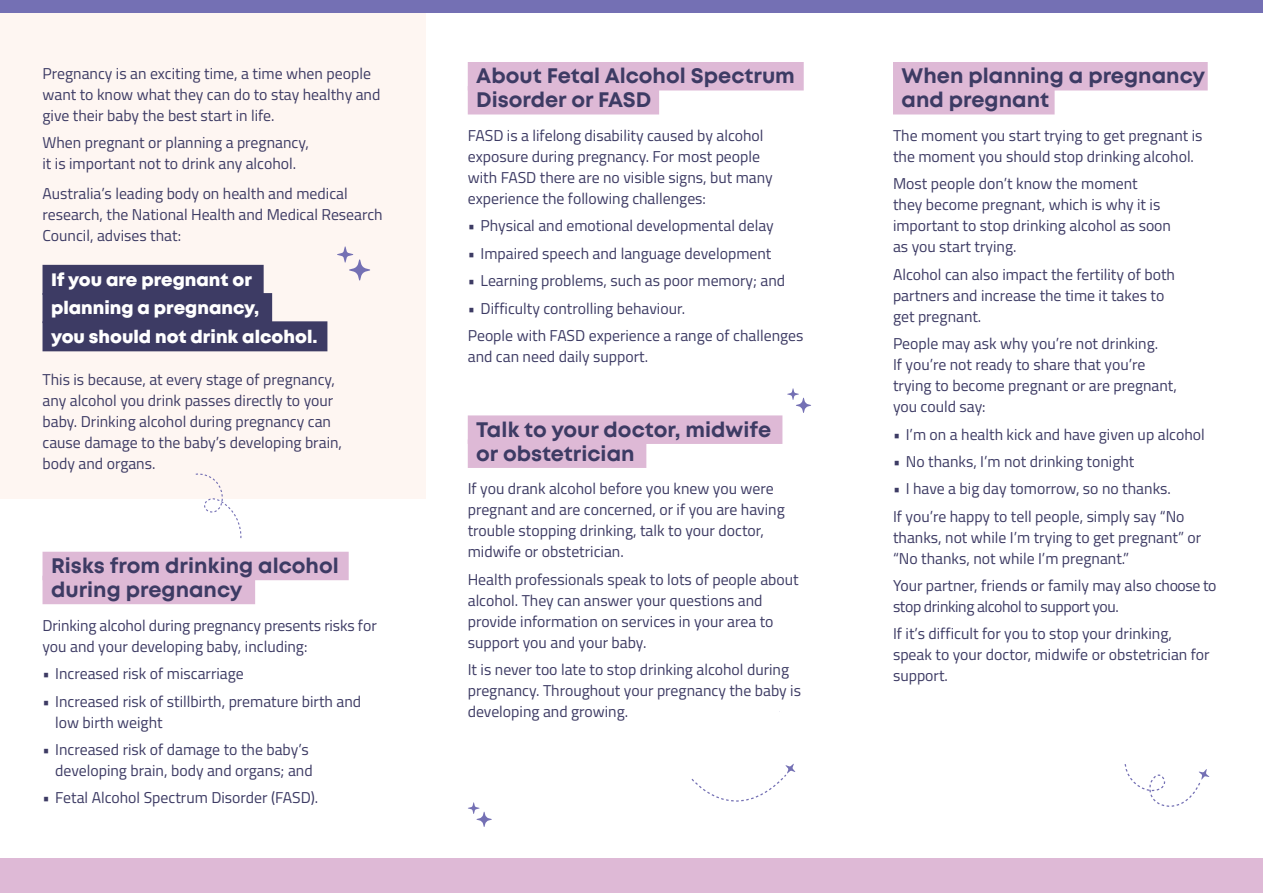
<style>
.page{position:relative;width:1263px;height:893px;background:#fff}
.page>*{position:absolute;margin:0;border:0;box-sizing:border-box;transform-origin:0 0}
.Headline{font:700 21px "Mont";color:#3d3b64}
.Body_Copy{font:800 18px "Mont";color:#fff}
.Body_Copy-2{font:15.75px/21px "Titillium Web";color:#3d3b64}
.Bullet{font:15.75px/21px "Titillium Web";color:#3d3b64}
.Body_Copy-3{font:15.75px/21px "Titillium Web";letter-spacing:-.025em;color:#3d3b64}
</style>
<div class="page">
<div style="left:0;top:0;width:425px;height:499px;background:#fef6f2"></div>
<div style="left:43px;top:265px;width:221px;height:30px;background:#3d3b64"></div>
<div style="left:43px;top:293px;width:229px;height:30px;background:#3d3b64"></div>
<div style="left:43px;top:321px;width:284px;height:30px;background:#3d3b64"></div>
<div style="left:43px;top:552px;width:306px;height:28px;background:#deb9d6"></div>
<div style="left:43px;top:576px;width:212px;height:28px;background:#deb9d6"></div>
<div style="left:893px;top:62px;width:315px;height:28px;background:#deb9d6"></div>
<div style="left:893px;top:86px;width:161px;height:28px;background:#deb9d6"></div>
<div style="left:468px;top:62px;width:336px;height:28px;background:#deb9d6"></div>
<div style="left:468px;top:86px;width:191px;height:28px;background:#deb9d6"></div>
<div style="left:468px;top:415px;width:314px;height:29px;background:#deb9d6"></div>
<div style="left:468px;top:439px;width:178px;height:29px;background:#deb9d6"></div>
<div style="left:0;top:859px;width:1263px;height:34px;background:#deb9d6"></div>
<div style="left:0;top:0;width:1263px;height:13px;background:#7470b4"></div>
<svg style="left:1124px;top:764px;width:86px;height:43px"></svg>
<svg style="left:787px;top:388px;width:24px;height:25px"></svg>
<svg style="left:468px;top:802px;width:24px;height:25px"></svg>
<svg style="left:691px;top:764px;width:104px;height:38px"></svg>
<svg style="left:195px;top:473px;width:47px;height:65px"></svg>
<svg style="left:337px;top:246px;width:33px;height:35px"></svg>
<p class="Body_Copy-2" style="left:43px;top:62px;width:339px">Pregnancy is an exciting time, a time when people want to know what they can do to stay healthy and give their baby the best start in life.</p>
<p class="Body_Copy-2" style="left:43px;top:132px;width:268px">When pregnant or planning a pregnancy, it is important not to drink any alcohol.</p>
<p class="Body_Copy-2" style="left:43px;top:182px;width:342px">Australia’s leading body on health and medical research, the National Health and Medical Research<br>Council, advises that:</p>
<p class="Body_Copy" style="left:51px;top:268px;width:202px">If you are pregnant or</p>
<p class="Body_Copy" style="left:51px;top:296px;width:210px">planning a pregnancy,</p>
<p class="Body_Copy" style="left:51px;top:325px;width:268px">you should not drink alcohol.</p>
<p class="Body_Copy-2" style="left:43px;top:368px;width:301px">This is because, at every stage of pregnancy, any alcohol you drink passes directly to your baby. Drinking alcohol during pregnancy can cause damage to the baby’s developing brain, body and organs.</p>
<p class="Headline" style="left:51px;top:552px;width:289px">Risks from drinking alcohol</p>
<p class="Headline" style="left:51px;top:576px;width:193px">during pregnancy</p>
<p class="Body_Copy-2" style="left:43px;top:614px;width:336px">Drinking alcohol during pregnancy presents risks for you and your developing baby, including:</p>
<p class="Bullet" style="left:43px;top:662px;width:203px">• Increased risk of miscarriage</p>
<p class="Bullet" style="left:55px;top:690px;width:307px;text-indent:-13px">• Increased risk of stillbirth, premature birth and low birth weight</p>
<p class="Bullet" style="left:43px;top:738px;width:272px;text-align:right">• Increased risk of damage to the baby’s developing brain, body and organs; and</p>
<p class="Bullet" style="left:43px;top:786px;width:277px">• Fetal Alcohol Spectrum Disorder (FASD).</p>
<p class="Headline" style="left:476px;top:62px;width:320px">About Fetal Alcohol Spectrum</p>
<p class="Headline" style="left:476px;top:86px;width:177px">Disorder or FASD</p>
<p class="Body_Copy-2" style="left:468px;top:124px;width:307px">FASD is a lifelong disability caused by alcohol exposure during pregnancy. For most people with FASD there are no visible signs, but many experience the following challenges:</p>
<p class="Bullet" style="left:468px;top:215px;width:308px">• Physical and emotional developmental delay</p>
<p class="Bullet" style="left:468px;top:242px;width:305px">• Impaired speech and language development</p>
<p class="Bullet" style="left:468px;top:269px;width:319px">• Learning problems, such as poor memory; and</p>
<p class="Bullet" style="left:468px;top:297px;width:219px">• Difficulty controlling behaviour.</p>
<p class="Body_Copy-2" style="left:468px;top:324px;width:337px">People with FASD experience a range of challenges and can need daily support.</p>
<p class="Headline" style="left:476px;top:416px;width:296px">Talk to your doctor, midwife</p>
<p class="Headline" style="left:476px;top:440px;width:160px">or obstetrician</p>
<p class="Body_Copy-2" style="left:468px;top:478px;width:318px">If you drank alcohol before you knew you were pregnant and are concerned, or if you are having trouble stopping drinking, talk to your doctor, midwife or obstetrician.</p>
<p class="Body_Copy-2" style="left:468px;top:568px;width:332px">Health professionals speak to lots of people about alcohol. They can answer your questions and provide information on services in your area to support you and your baby.</p>
<p class="Body_Copy-2" style="left:468px;top:658px;width:335px">It is never too late to stop drinking alcohol during pregnancy. Throughout your pregnancy the baby is developing and growing.</p>
<p class="Headline" style="left:901px;top:62px;width:305px">When planning a pregnancy</p>
<p class="Headline" style="left:901px;top:86px;width:149px">and pregnant</p>
<p class="Body_Copy-2" style="left:893px;top:124px;width:311px">The moment you start trying to get pregnant is the moment you should stop drinking alcohol.</p>
<p class="Body_Copy-2" style="left:893px;top:173px;width:280px">Most people don’t know the moment they become pregnant, which is why it is important to stop drinking alcohol as soon as you start trying.</p>
<p class="Body_Copy-2" style="left:893px;top:263px;width:284px">Alcohol can also impact the fertility of both partners and increase the time it takes to get pregnant.</p>
<p class="Body_Copy-2" style="left:893px;top:332px;width:285px">People may ask why you’re not drinking.<br>If you’re not ready to share that you’re trying to become pregnant or are pregnant, you could say:</p>
<p class="Bullet" style="left:893px;top:423px;width:313px">• I’m on a health kick and have given up alcohol</p>
<p class="Bullet" style="left:893px;top:450px;width:243px">• No thanks, I’m not drinking tonight</p>
<p class="Body_Copy-2" style="left:893px;top:478px;width:279px">• I have a big day tomorrow, so no thanks.</p>
<p class="Body_Copy-2" style="left:893px;top:505px;width:310px">If you’re happy to tell people, simply say “No thanks, not while I’m trying to get pregnant” or “No thanks, not while I’m pregnant.”</p>
<p class="Body_Copy-3" style="left:893px;top:574px;width:325px">Your partner, friends or family may also choose to stop drinking alcohol to support you.</p>
<p class="Body_Copy-2" style="left:893px;top:623px;width:318px">If it’s difficult for you to stop your drinking, speak to your doctor, midwife or obstetrician for support.</p>
</div>
